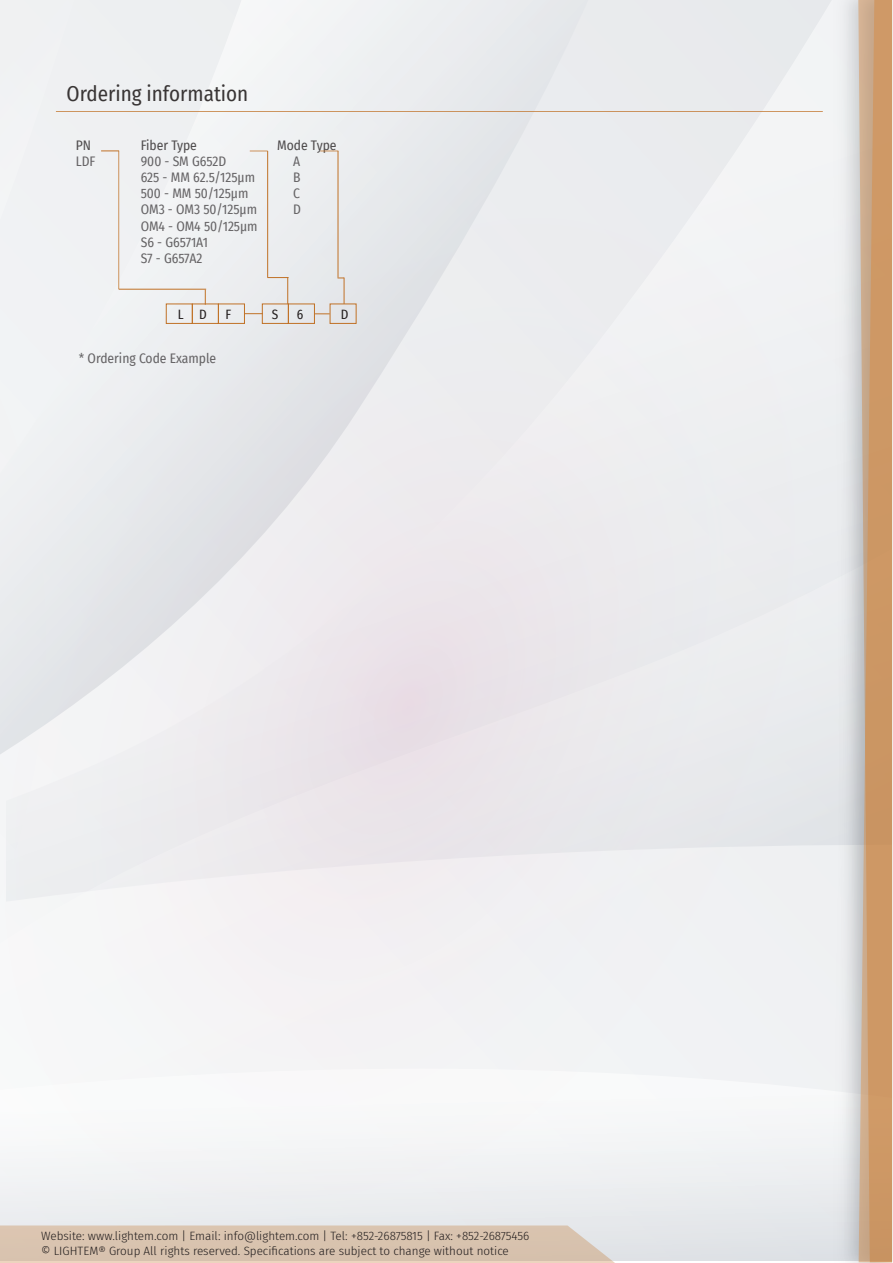
<style>
.page{position:relative;width:893px;height:1263px;background:#fff}
.page>*{position:absolute;margin:0;border:0;box-sizing:border-box;transform-origin:0 0}
.t1{font:21px "Fira Sans Condensed";color:#393535}
.t2{font:13.5px/16.2px "Fira Sans Condensed";color:#656365}
.t3{font:13.5px "Fira Sans Condensed";color:#4e4b4c}
.t4{font:13.2px "Fira Sans Condensed";color:#241f1f}
.t5{font:300 12px/15px "Fira Sans Condensed";color:#241f1f;scale:1.08 1}
</style>
<div class="page">
<div style="left:0;top:3px;width:888px;height:1259px;background:#edeef0"></div>
<img style="left:827px;top:0;width:66px;height:1263px">
<svg style="left:858px;top:0;width:34px;height:1262px;background:#cba179"></svg>
<svg style="left:0;top:1225px;width:615px;height:38px;background:#dac5b2"></svg>
<hr style="left:56px;top:111px;width:767px;height:1px;background:#c07126">
<div style="left:166px;top:304px;width:27px;height:20px;border:1px solid #c07126"></div>
<div style="left:192px;top:304px;width:27px;height:20px;border:1px solid #c07126"></div>
<div style="left:218px;top:304px;width:27px;height:20px;border:1px solid #c07126"></div>
<div style="left:262px;top:304px;width:27px;height:20px;border:1px solid #c07126"></div>
<div style="left:288px;top:304px;width:27px;height:20px;border:1px solid #c07126"></div>
<div style="left:330px;top:304px;width:26px;height:20px;border:1px solid #c07126"></div>
<svg style="left:314px;top:313px;width:16px;height:2px"></svg>
<svg style="left:244px;top:313px;width:19px;height:1px"></svg>
<hr style="left:118px;top:151px;width:1px;height:138px;background:#c07126">
<svg style="left:205px;top:290px;width:1px;height:15px"></svg>
<hr style="left:119px;top:289px;width:87px;height:1px;background:#c07126">
<hr style="left:267px;top:151px;width:1px;height:127px;background:#c07126">
<svg style="left:267px;top:277px;width:21px;height:27px"></svg>
<hr style="left:338px;top:151px;width:1px;height:127px;background:#c07126">
<svg style="left:337px;top:278px;width:8px;height:26px"></svg>
<svg style="left:101px;top:151px;width:18px;height:1px"></svg>
<svg style="left:250px;top:151px;width:18px;height:1px"></svg>
<svg style="left:320px;top:151px;width:18px;height:1px"></svg>
<h1 class="t1" style="left:67px;top:78px;width:183px">Ordering information</h1>
<p class="t3" style="left:76px;top:135px;width:17px">PN</p>
<p class="t3" style="left:141px;top:135px;width:58px">Fiber Type</p>
<p class="t3" style="left:277px;top:135px;width:61px">Mode Type</p>
<p class="t2" style="left:76px;top:153px;width:21px">LDF</p>
<p class="t2" style="left:141px;top:153px;width:87px">900 - SM G652D</p>
<p class="t2" style="left:293px;top:153px;width:9px">A</p>
<p class="t2" style="left:141px;top:169px;width:116px">625 - MM 62.5/125μm</p>
<p class="t2" style="left:293px;top:169px;width:9px">B</p>
<p class="t2" style="left:141px;top:185px;width:109px">500 - MM 50/125μm</p>
<p class="t2" style="left:293px;top:185px;width:8px">C</p>
<p class="t2" style="left:141px;top:201px;width:118px">OM3 - OM3 50/125μm</p>
<p class="t2" style="left:293px;top:201px;width:9px">D</p>
<p class="t2" style="left:141px;top:217px;width:118px">OM4 - OM4 50/125μm<br>S6 - G6571A1<br>S7 - G657A2</p>
<p class="t4" style="left:178px;top:305px;width:31px">L D</p>
<p class="t4" style="left:226px;top:305px;width:7px">F</p>
<p class="t4" style="left:272px;top:305px;width:8px">S</p>
<p class="t4" style="left:297px;top:305px;width:8px">6</p>
<p class="t4" style="left:341px;top:305px;width:9px">D</p>
<p class="t2" style="left:79px;top:350px;width:139px">* Ordering Code Example</p>
<p class="t5" style="left:41px;top:1229px;width:454px">Website: www.lightem.com | Email: info@lightem.com | Tel: +852-26875815 | Fax: +852-26875456 © LIGHTEM® Group All rights reserved. Specifications are subject to change without notice</p>
</div>
